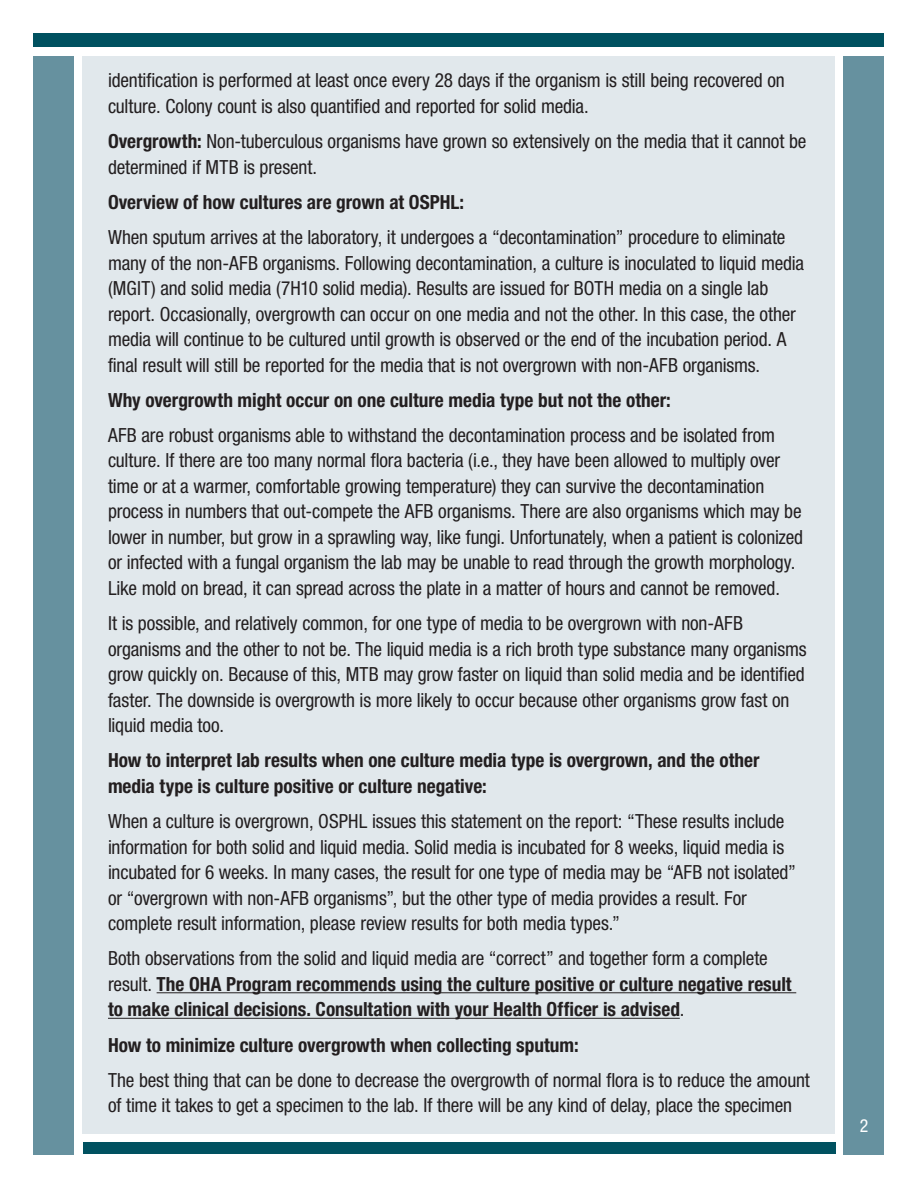
<style>
.page{position:relative;width:918px;height:1188px;background:#fff}
.page>*{position:absolute;margin:0;border:0;box-sizing:border-box;transform-origin:0 0}
.body{font:condensed 19.5px/25.5px "Helvetica Neue LT Std";letter-spacing:-.005em;color:#231f20}
.body-2{font:700 condensed 19.5px/25.5px "Helvetica Neue LT Std";color:#231f20}
.t1{font:condensed 18px "Helvetica Neue LT Std";color:#fff}
.s1{font-weight:700}
.s2{font-weight:400}
</style>
<div class="page">
<div style="left:83px;top:56px;width:752px;height:1078px;background:#e1e8ec"></div>
<div style="left:34px;top:56px;width:40px;height:1098px;background:#66919f"></div>
<div style="left:844px;top:56px;width:40px;height:1098px;background:#66919f"></div>
<div style="left:83px;top:1143px;width:752px;height:11px;background:#005160"></div>
<div style="left:34px;top:34px;width:850px;height:13px;background:#005160"></div>
<hr style="left:157px;top:992px;width:639px;height:1px;background:#231f20">
<hr style="left:108px;top:1018px;width:572px;height:1px;background:#231f20">
<p class="body" style="left:108px;top:68px;width:678px">identification is performed at least once every 28 days if the organism is still being recovered on culture. Colony count is also quantified and reported for solid media.</p>
<p class="body" style="left:108px;top:128px;width:700px"><span class="s1">Overgrowth:</span> Non-tuberculous organisms have grown so extensively on the media that it cannot be determined if MTB is present.</p>
<p class="body-2" style="left:108px;top:189px;width:358px">Overview of how cultures are grown at OSPHL:</p>
<p class="body" style="left:108px;top:224px;width:698px">When sputum arrives at the laboratory, it undergoes a “decontamination” procedure to eliminate many of the non-AFB organisms. Following decontamination, a culture is inoculated to liquid media (MGIT) and solid media (7H10 solid media). Results are issued for BOTH media on a single lab report. Occasionally, overgrowth can occur on one media and not the other. In this case, the other media will continue to be cultured until growth is observed or the end of the incubation period. A final result will still be reported for the media that is not overgrown with non-AFB organisms.</p>
<p class="body-2" style="left:108px;top:387px;width:564px">Why overgrowth might occur on one culture media type but not the other:</p>
<p class="body" style="left:108px;top:422px;width:697px">AFB are robust organisms able to withstand the decontamination process and be isolated from culture. If there are too many normal flora bacteria (i.e., they have been allowed to multiply over time or at a warmer, comfortable growing temperature) they can survive the decontamination process in numbers that out-compete the AFB organisms. There are also organisms which may be lower in number, but grow in a sprawling way, like fungi. Unfortunately, when a patient is colonized or infected with a fungal organism the lab may be unable to read through the growth morphology.<br>Like mold on bread, it can spread across the plate in a matter of hours and cannot be removed.</p>
<p class="body" style="left:108px;top:610px;width:700px">It is possible, and relatively common, for one type of media to be overgrown with non-AFB organisms and the other to not be. The liquid media is a rich broth type substance many organisms grow quickly on. Because of this, MTB may grow faster on liquid than solid media and be identified faster. The downside is overgrowth is more likely to occur because other organisms grow fast on liquid media too.</p>
<p class="body-2" style="left:108px;top:747px;width:653px">How to interpret lab results when one culture media type is overgrown, and the other media type is culture positive or culture negative:</p>
<p class="body" style="left:108px;top:808px;width:689px">When a culture is overgrown, OSPHL issues this statement on the report: “These results include information for both solid and liquid media. Solid media is incubated for 8 weeks, liquid media is incubated for 6 weeks. In many cases, the result for one type of media may be “AFB not isolated” or “overgrown with non-AFB organisms”, but the other type of media provides a result. For complete result information, please review results for both media types.”</p>
<p class="body-2" style="left:108px;top:945px;width:685px"><span class="s2">Both observations from the solid and liquid media are “correct” and together form a complete result.</span> The OHA Program recommends using the culture positive or culture negative result to make clinical decisions. Consultation with your Health Officer is advised<span class="s2">.</span></p>
<p class="body-2" style="left:108px;top:1032px;width:472px">How to minimize culture overgrowth when collecting sputum:</p>
<p class="body" style="left:108px;top:1067px;width:703px">The best thing that can be done to decrease the overgrowth of normal flora is to reduce the amount of time it takes to get a specimen to the lab. If there will be any kind of delay, place the specimen</p>
<p class="t1" style="left:860px;top:1115px;width:10px">2</p>
</div>
